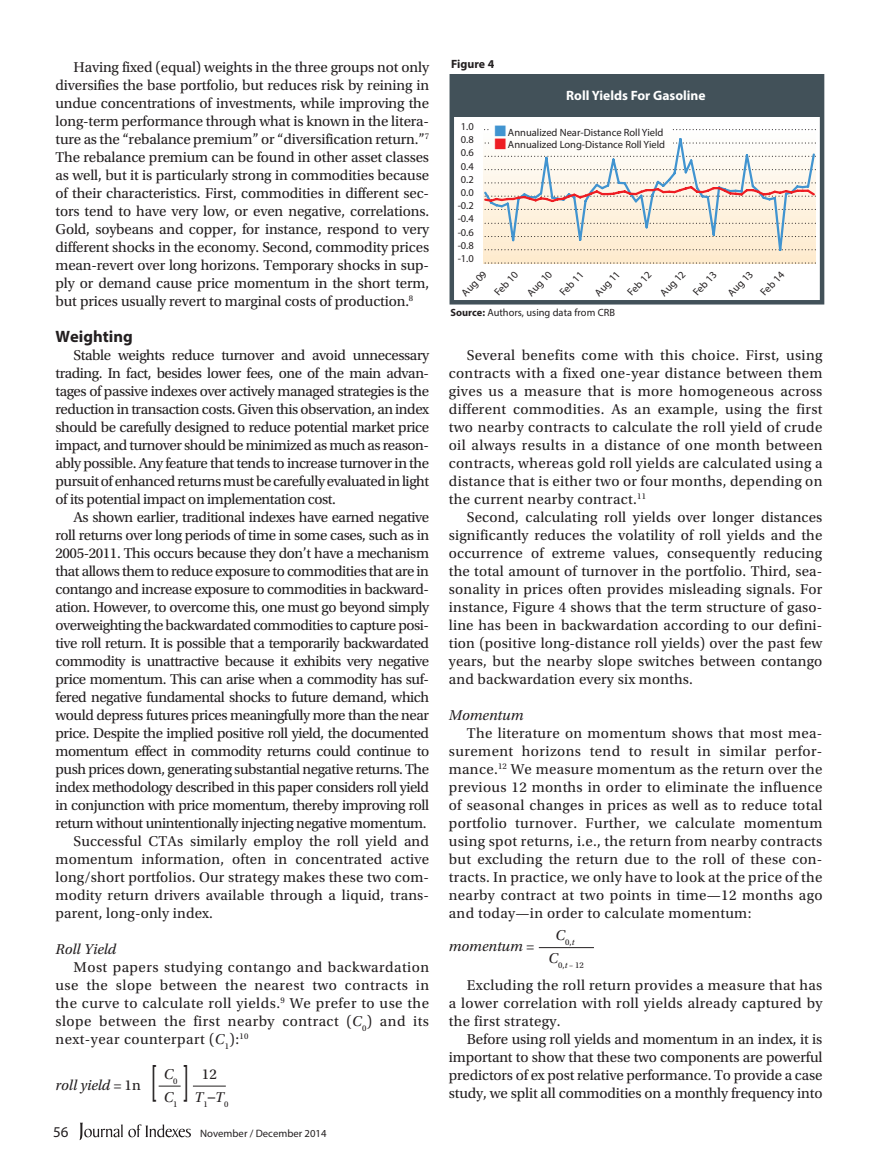
<style>
.page{position:relative;width:878px;height:1175px;background:#fff}
.page>*{position:absolute;margin:0;border:0;box-sizing:border-box;transform-origin:0 0}
.t1{font:300 ultra-condensed 43.65px "Univers";color:#231f20;scale:.65 1}
.Subhead{font:700 16.5px "Myriad Pro";color:#231f20}
.Body_text{font:15px/18px "Utopia Std";letter-spacing:.01em;color:#231f20;text-align:justify}
._2nd_Sub_head{font:italic 15px/23px "Utopia Std";color:#231f20}
.t2{font:15px "Myriad Pro";color:#231f20}
.t3{font:700 13.5px "Myriad Pro";color:#fff}
.t4{font:700 12px "Myriad Pro";color:#231f20}
.t5{font:10.65px "Myriad Pro";color:#231f20}
.t6{font:10.5px/13.2px "Myriad Pro";color:#231f20}
.t7{font:8.7px "Utopia Std";color:#231f20}
.s1{font-style:italic}
.s2{font-style:normal}
.s3{font-family:"Univers";font-style:normal}
.s4{font-weight:700}
</style>
<div class="page">
<svg style="left:159px;top:1085px;width:22px;height:1px"></svg>
<hr style="left:193px;top:1085px;width:33px;height:1px;background:#231f20">
<hr style="left:539px;top:947px;width:55px;height:1px;background:#231f20">
<svg style="left:79px;top:1122px;width:112px;height:18px"></svg>
<svg style="left:449px;top:74px;width:375px;height:230px"></svg>
<div style="left:452px;top:74px;width:370px;height:43px;background:#425159"></div>
<div style="left:483px;top:129px;width:332px;height:134px;background:#feebce"></div>
<svg style="left:484px;top:263px;width:331px;height:1px"></svg>
<svg style="left:482px;top:126px;width:334px;height:126px"></svg>
<p class="Body_text" style="left:56px;top:58px;width:375px;text-indent:18px">Having fixed (equal) weights in the three groups not only diversifies the base portfolio, but reduces risk by reining in undue concentrations of investments, while improving the long-term performance through what is known in the litera&shy;ture as the “rebalance premium” or “diversification return.”<sup>7<br></sup>The rebalance premium can be found in other asset classes as well, but it is particularly strong in commodities because of their characteristics. First, commodities in different sec&shy;tors tend to have very low, or even negative, correlations.<br>Gold, soybeans and copper, for instance, respond to very different shocks in the economy. Second, commodity prices mean-revert over long horizons. Temporary shocks in sup&shy;ply or demand cause price momentum in the short term, but prices usually revert to marginal costs of production.<sup>8</sup></p>
<p class="Subhead" style="left:56px;top:326px;width:79px">Weighting</p>
<p class="Body_text" style="left:56px;top:346px;width:375px;text-indent:18px">Stable weights reduce turnover and avoid unnecessary trading. In fact, besides lower fees, one of the main advan&shy;tages of passive indexes over actively managed strategies is the reduction in transaction costs. Given this observation, an index should be carefully designed to reduce potential market price impact, and turnover should be minimized as much as reason&shy;ably possible. Any feature that tends to increase turnover in the pursuit of enhanced returns must be carefully evaluated in light of its potential impact on implementation cost.</p>
<p class="Body_text" style="left:56px;top:508px;width:375px;text-indent:18px">As shown earlier, traditional indexes have earned negative roll returns over long periods of time in some cases, such as in 2005-2011. This occurs because they don’t have a mechanism that allows them to reduce exposure to commodities that are in contango and increase exposure to commodities in backward&shy;ation. However, to overcome this, one must go beyond simply overweighting the backwardated commodities to capture posi&shy;tive roll return. It is possible that a temporarily backwardated commodity is unattractive because it exhibits very negative price momentum. This can arise when a commodity has suf&shy;fered negative fundamental shocks to future demand, which would depress futures prices meaningfully more than the near price. Despite the implied positive roll yield, the documented momentum effect in commodity returns could continue to push prices down, generating substantial negative returns. The index methodology described in this paper considers roll yield in conjunction with price momentum, thereby improving roll return without unintentionally injecting negative momentum.</p>
<p class="Body_text" style="left:56px;top:832px;width:375px;text-indent:18px">Successful CTAs similarly employ the roll yield and momentum information, often in concentrated active long/short portfolios. Our strategy makes these two com&shy;modity return drivers available through a liquid, trans&shy;parent, long-only index.</p>
<p class="_2nd_Sub_head" style="left:56px;top:938px;width:62px">Roll Yield</p>
<p class="Body_text" style="left:56px;top:958px;width:375px;text-indent:18px">Most papers studying contango and backwardation use the slope between the nearest two contracts in the curve to calculate roll yields.<sup>9</sup> We prefer to use the slope between the first nearby contract (<span class="s1">C</span><sub>0</sub>) and its next-year counterpart (<span class="s1">C</span><sub>1</sub>):<sup>10</sup></p>
<p class="_2nd_Sub_head" style="left:56px;top:1073px;width:87px">roll yield = <span class="s2">1n</span></p>
<p class="t1" style="left:151px;top:1058px;width:59px">[ ]</p>
<p class="_2nd_Sub_head" style="left:164px;top:1062px;width:16px">C<sub>0</sub></p>
<p class="_2nd_Sub_head" style="left:164px;top:1062px;width:66px;text-indent:38px"><span class="s2">12<br></span>C<sub>1</sub> T<sub>1</sub><span class="s3">–</span>T<sub>0</sub></p>
<p class="t2" style="left:53px;top:1122px;width:17px">56</p>
<p class="t5" style="left:200px;top:1126px;width:128px">November / December 2014</p>
<p class="t4" style="left:451px;top:56px;width:45px">Figure 4</p>
<p class="t6" style="left:457px;top:120px;width:18px;text-align:center">1.0<br>0.8<br>0.6<br>0.4<br>0.2<br>0.0 -0.2 -0.4 -0.6 -0.8 -1.0</p>
<p class="t3" style="left:566px;top:86px;width:141px">Roll Yields For Gasoline</p>
<p class="t6" style="left:508px;top:126px;width:159px;line-height:12.6px">Annualized Near-Distance Roll Yield<br>Annualized Long-Distance Roll Yield</p>
<p class="t6" style="left:472px;top:269px;width:31px;line-height:22.6px;text-indent:-24px;rotate:-45deg">Aug 09<br>Feb 10</p>
<p class="t6" style="left:537px;top:269px;width:31px;line-height:22.6px;text-indent:-24px;rotate:-45deg">Aug 10<br>Feb 11</p>
<p class="t6" style="left:605px;top:269px;width:31px;line-height:22.6px;text-indent:-24px;rotate:-45deg">Aug 11<br>Feb 12</p>
<p class="t6" style="left:657px;top:289px;width:32px;rotate:-45deg">Aug 12</p>
<p class="t6" style="left:738px;top:269px;width:31px;line-height:22.6px;text-indent:-24px;rotate:-45deg">Aug 13<br>Feb 14</p>
<p class="t6" style="left:690px;top:289px;width:31px;rotate:-45deg">Feb 13</p>
<p class="t6" style="left:450px;top:305px;width:166px"><span class="s4">Source:</span> Authors, using data from CRB</p>
<p class="Body_text" style="left:449px;top:346px;width:375px;text-indent:18px">Several benefits come with this choice. First, using contracts with a fixed one-year distance between them gives us a measure that is more homogeneous across different commodities. As an example, using the first two nearby contracts to calculate the roll yield of crude oil always results in a distance of one month between contracts, whereas gold roll yields are calculated using a distance that is either two or four months, depending on the current nearby contract.<sup>11</sup></p>
<p class="Body_text" style="left:449px;top:508px;width:375px;text-indent:18px">Second, calculating roll yields over longer distances significantly reduces the volatility of roll yields and the occurrence of extreme values, consequently reducing the total amount of turnover in the portfolio. Third, sea&shy;sonality in prices often provides misleading signals. For instance, Figure 4 shows that the term structure of gaso&shy;line has been in backwardation according to our defini&shy;tion (positive long-distance roll yields) over the past few years, but the nearby slope switches between contango and backwardation every six months.</p>
<p class="_2nd_Sub_head" style="left:449px;top:704px;width:76px">Momentum</p>
<p class="Body_text" style="left:449px;top:724px;width:375px;text-indent:18px">The literature on momentum shows that most mea&shy;surement horizons tend to result in similar perfor&shy;mance.<sup>12</sup> We measure momentum as the return over the previous 12 months in order to eliminate the influence of seasonal changes in prices as well as to reduce total portfolio turnover. Further, we calculate momentum using spot returns, i.e., the return from nearby contracts but excluding the return due to the roll of these con&shy;tracts. In practice, we only have to look at the price of the nearby contract at two points in time—12 months ago and today—in order to calculate momentum:</p>
<p class="_2nd_Sub_head" style="left:449px;top:935px;width:87px">momentum =</p>
<p class="t7" style="left:555px;top:937px;width:20px"><sup>C</sup>0,<span class="s1">t</span></p>
<p class="t7" style="left:548px;top:961px;width:37px"><sup>C</sup>0,<span class="s1">t</span> – 12</p>
<p class="Body_text" style="left:449px;top:976px;width:375px;text-indent:18px">Excluding the roll return provides a measure that has a lower correlation with roll yields already captured by the first strategy.</p>
<p class="Body_text" style="left:449px;top:1030px;width:375px;text-indent:18px">Before using roll yields and momentum in an index, it is important to show that these two components are powerful predictors of ex post relative performance. To provide a case study, we split all commodities on a monthly frequency into</p>
</div>
